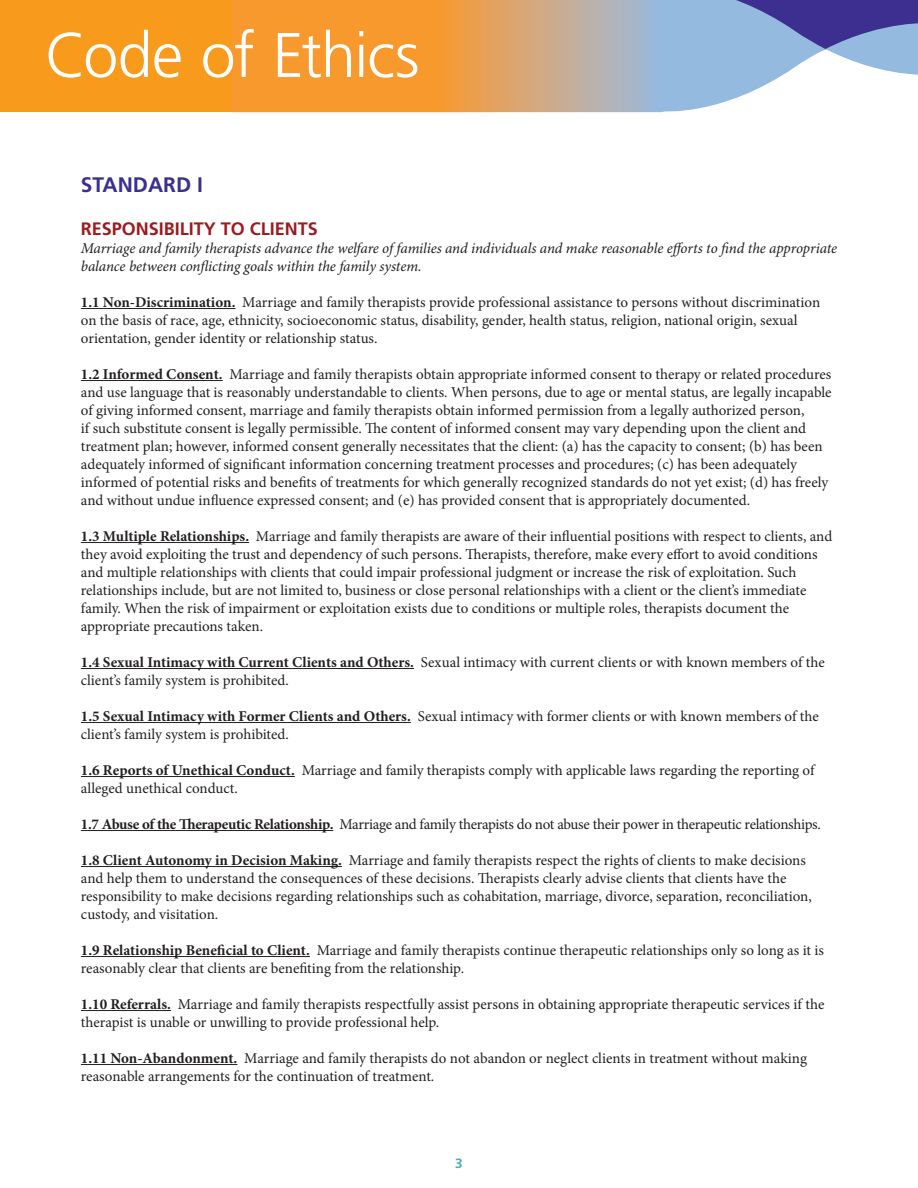
<style>
.page{position:relative;width:918px;height:1188px;background:#fff}
.page>*{position:absolute;margin:0;border:0;box-sizing:border-box;transform-origin:0 0}
.t1{font:300 62.85px "Frutiger";letter-spacing:-.02em;color:#fff}
.blue_head_1{font:700 21px "Frutiger";color:#3c2f90}
.red_head_2{font:700 18px "Frutiger";color:#9b1b1f}
.t2{font:15px/18px "Minion Pro";letter-spacing:-.005em;color:#231f20}
.t3{font:italic 15px/18px "Minion Pro";letter-spacing:-.01em;color:#231f20}
.t4{font:15px "Minion Pro";letter-spacing:-.025em;color:#231f20}
.t5{font:700 13.5px "Frutiger";color:#4bacc6}
.s1{font-weight:700}
</style>
<div class="page">
<div style="left:0;top:0;width:624px;height:112px;background:#f89a1c"></div>
<svg style="left:232px;top:0;width:430px;height:112px;background:#e0a15d"></svg>
<svg style="left:662px;top:0;width:256px;height:112px"></svg>
<hr style="left:81px;top:308px;width:154px;height:1px;background:#231f20">
<hr style="left:81px;top:380px;width:142px;height:1px;background:#231f20">
<hr style="left:81px;top:542px;width:168px;height:1px;background:#231f20">
<hr style="left:81px;top:668px;width:333px;height:1px;background:#231f20">
<hr style="left:81px;top:722px;width:330px;height:1px;background:#231f20">
<hr style="left:81px;top:776px;width:214px;height:1px;background:#231f20">
<hr style="left:81px;top:830px;width:252px;height:1px;background:#231f20">
<hr style="left:81px;top:866px;width:261px;height:1px;background:#231f20">
<hr style="left:81px;top:956px;width:229px;height:1px;background:#231f20">
<hr style="left:81px;top:1010px;width:90px;height:1px;background:#231f20">
<hr style="left:81px;top:1064px;width:156px;height:1px;background:#231f20">
<h1 class="t1" style="left:45px;top:20px;width:376px">Code of Ethics</h1>
<p class="blue_head_1" style="left:81px;top:172px;width:123px">STANDARD I</p>
<p class="red_head_2" style="left:81px;top:218px;width:239px">RESPONSIBILITY TO CLIENTS</p>
<p class="t3" style="left:81px;top:240px;width:758px">Marriage and family therapists advance the welfare of families and individuals and make reasonable efforts to find the appropriate balance between conflicting goals within the family system.</p>
<p class="t2" style="left:81px;top:293px;width:741px"><span class="s1">1.1 Non-Discrimination.</span> Marriage and family therapists provide professional assistance to persons without discrimination on the basis of race, age, ethnicity, socioeconomic status, disability, gender, health status, religion, national origin, sexual orientation, gender identity or relationship status.</p>
<p class="t2" style="left:81px;top:365px;width:752px"><span class="s1">1.2 Informed Consent.</span> Marriage and family therapists obtain appropriate informed consent to therapy or related procedures and use language that is reasonably understandable to clients. When persons, due to age or mental status, are legally incapable of giving informed consent, marriage and family therapists obtain informed permission from a legally authorized person,<br>if such substitute consent is legally permissible. The content of informed consent may vary depending upon the client and treatment plan; however, informed consent generally necessitates that the client: (a) has the capacity to consent; (b) has been adequately informed of significant information concerning treatment processes and procedures; (c) has been adequately informed of potential risks and benefits of treatments for which generally recognized standards do not yet exist; (d) has freely and without undue influence expressed consent; and (e) has provided consent that is appropriately documented.</p>
<p class="t2" style="left:81px;top:527px;width:753px"><span class="s1">1.3 Multiple Relationships.</span> Marriage and family therapists are aware of their influential positions with respect to clients, and they avoid exploiting the trust and dependency of such persons. Therapists, therefore, make every effort to avoid conditions and multiple relationships with clients that could impair professional judgment or increase the risk of exploitation. Such relationships include, but are not limited to, business or close personal relationships with a client or the client’s immediate family. When the risk of impairment or exploitation exists due to conditions or multiple roles, therapists document the appropriate precautions taken.</p>
<p class="t2" style="left:81px;top:653px;width:745px"><span class="s1">1.4 Sexual Intimacy with Current Clients and Others.</span> Sexual intimacy with current clients or with known members of the client’s family system is prohibited.</p>
<p class="t2" style="left:81px;top:707px;width:740px"><span class="s1">1.5 Sexual Intimacy with Former Clients and Others.</span> Sexual intimacy with former clients or with known members of the client’s family system is prohibited.</p>
<p class="t2" style="left:81px;top:761px;width:735px"><span class="s1">1.6 Reports of Unethical Conduct.</span> Marriage and family therapists comply with applicable laws regarding the reporting of alleged unethical conduct.</p>
<p class="t4" style="left:81px;top:814px;width:741px"><span class="s1">1.7 Abuse of the Therapeutic Relationship.</span> Marriage and family therapists do not abuse their power in therapeutic relationships.</p>
<p class="t2" style="left:81px;top:851px;width:732px"><span class="s1">1.8 Client Autonomy in Decision Making.</span> Marriage and family therapists respect the rights of clients to make decisions and help them to understand the consequences of these decisions. Therapists clearly advise clients that clients have the responsibility to make decisions regarding relationships such as cohabitation, marriage, divorce, separation, reconciliation, custody, and visitation.</p>
<p class="t2" style="left:81px;top:941px;width:745px"><span class="s1">1.9 Relationship Beneficial to Client.</span> Marriage and family therapists continue therapeutic relationships only so long as it is reasonably clear that clients are benefiting from the relationship.</p>
<p class="t2" style="left:81px;top:995px;width:745px"><span class="s1">1.10 Referrals.</span> Marriage and family therapists respectfully assist persons in obtaining appropriate therapeutic services if the therapist is unable or unwilling to provide professional help.</p>
<p class="t2" style="left:81px;top:1049px;width:728px"><span class="s1">1.11 Non-Abandonment.</span> Marriage and family therapists do not abandon or neglect clients in treatment without making reasonable arrangements for the continuation of treatment.</p>
<p class="t5" style="left:455px;top:1155px;width:9px">3</p>
</div>
